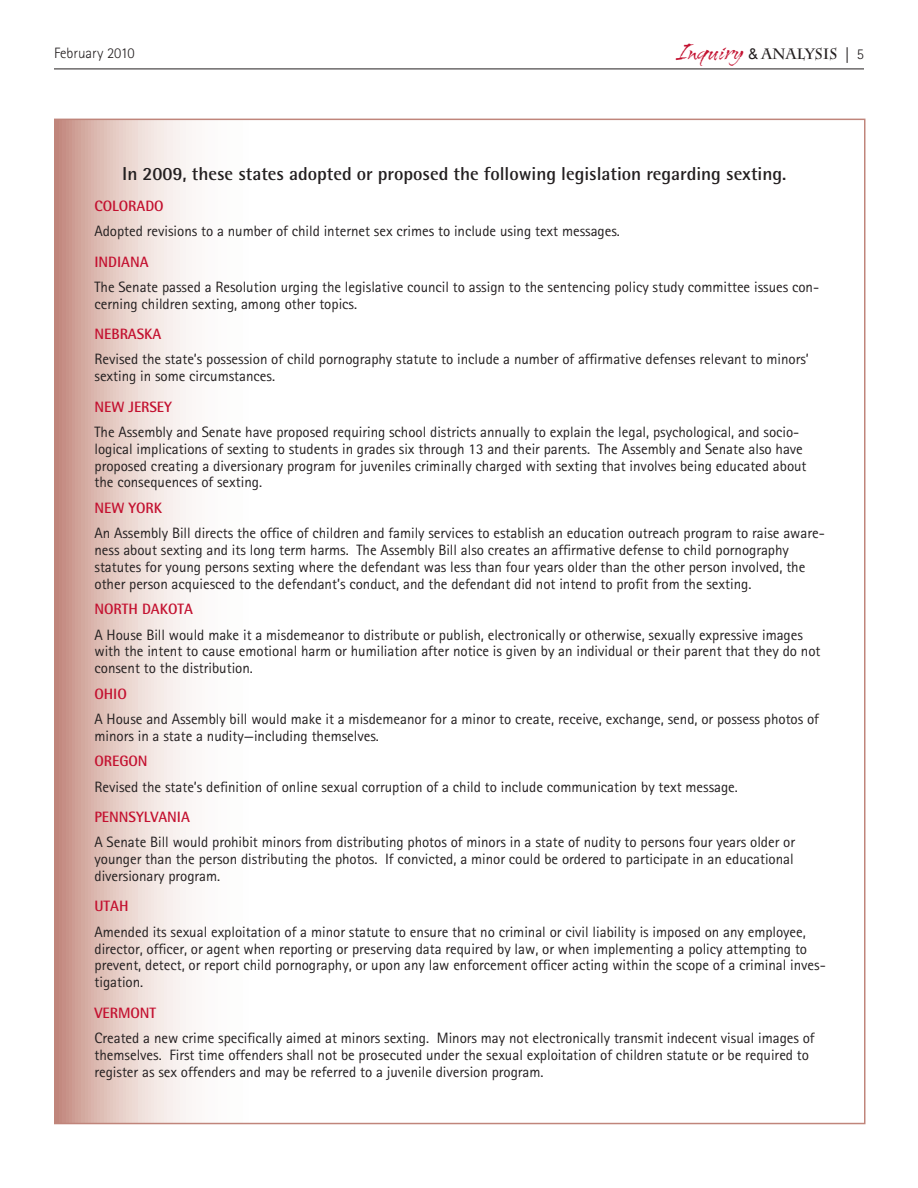
<style>
.page{position:relative;width:918px;height:1188px;background:#fff}
.page>*{position:absolute;margin:0;border:0;box-sizing:border-box;transform-origin:0 0}
.t1{font:700 18.75px "Rotis Semi Sans";letter-spacing:-.005em;color:#231f20}
.t2{font:15px/16.8px "Rotis Sans Serif";letter-spacing:-.005em;color:#231f20}
.t3{font:700 15px "Rotis Semi Sans";letter-spacing:-.005em;color:#c3102f}
.t4{font:700 15px "Charlemagne Std";color:#231f20}
.t5{font:300 15px "Rotis Sans Serif";color:#231f20}
.s1{font-family:"Arid ITC Std";font-weight:400;font-size:27px;color:#c3102f}
.s2{font-family:"Helvetica Neue";font-weight:400}
.s3{font-family:"Rotis Sans Serif";font-weight:300}
</style>
<div class="page">
<hr style="left:54px;top:69px;width:810px;height:1px;background:#231f20">
<svg style="left:57px;top:122px;width:132px;height:999px;background:#e4c9c3"></svg>
<p class="t5" style="left:54px;top:44px;width:82px">February 2010</p>
<p class="t4" style="left:676px;top:45px;width:189px"><span class="s1">Inquiry</span> <span class="s2">&amp;</span> ANALYSIS | <span class="s3">5</span></p>
<p class="t1" style="left:122px;top:163px;width:665px">IN 2009, THESE STATES ADOPTED OR PROPOSED THE FOLLOWING LEGISLATION REGARDING SEXTING.</p>
<p class="t3" style="left:94px;top:196px;width:69px">COLORADO</p>
<p class="t2" style="left:94px;top:223px;width:527px">Adopted revisions to a number of child internet sex crimes to include using text messages.</p>
<p class="t3" style="left:94px;top:252px;width:25px">INDIANA</p>
<p class="t2" style="left:94px;top:278px;width:726px">The Senate passed a Resolution urging the legislative council to assign to the sentencing policy study committee issues con&shy;cerning children sexting, among other topics.</p>
<p class="t3" style="left:94px;top:325px;width:67px">NEBRAS KA</p>
<p class="t2" style="left:94px;top:351px;width:716px">Revised the state’s possession of child pornography statute to include a number of affirmative defenses relevant to minors’ sexting in some circumstances.</p>
<p class="t3" style="left:94px;top:397px;width:78px">NEW JERSEY</p>
<p class="t2" style="left:94px;top:423px;width:714px">The Assembly and Senate have proposed requiring school districts annually to explain the legal, psychological, and socio&shy;logical implications of sexting to students in grades six through 13 and their parents. The Assembly and Senate also have proposed creating a diversionary program for juveniles criminally charged with sexting that involves being educated about the consequences of sexting.</p>
<p class="t3" style="left:94px;top:499px;width:69px">NEW YO RK</p>
<p class="t2" style="left:94px;top:525px;width:732px">An Assembly Bill directs the office of children and family services to establish an education outreach program to raise aware&shy;ness about sexting and its long term harms. The Assembly Bill also creates an affirmative defense to child pornography statutes for young persons sexting where the defendant was less than four years older than the other person involved, the other person acquiesced to the defendant’s conduct, and the defendant did not intend to profit from the sexting.</p>
<p class="t3" style="left:94px;top:600px;width:78px">NORTH DA KOTA</p>
<p class="t2" style="left:94px;top:626px;width:728px">A House Bill would make it a misdemeanor to distribute or publish, electronically or otherwise, sexually expressive images with the intent to cause emotional harm or humiliation after notice is given by an individual or their parent that they do not consent to the distribution.</p>
<p class="t3" style="left:94px;top:684px;width:21px">OHIO</p>
<p class="t2" style="left:94px;top:710px;width:726px">A House and Assembly bill would make it a misdemeanor for a minor to create, receive, exchange, send, or possess photos of minors in a state a nudity—including themselves.</p>
<p class="t3" style="left:94px;top:752px;width:40px">OREGON</p>
<p class="t2" style="left:94px;top:778px;width:645px">Revised the state’s definition of online sexual corruption of a child to include communication by text message.</p>
<p class="t3" style="left:94px;top:808px;width:19px">PENNS</p>
<p class="t3" style="left:136px;top:808px;width:26px">YLVANIA</p>
<p class="t2" style="left:94px;top:834px;width:702px;text-align:justify">A Senate Bill would prohibit minors from distributing photos of minors in a state of nudity to persons four years older or younger than the person distributing the photos. If convicted, a minor could be ordered to participate in an educational diversionary program.</p>
<p class="t3" style="left:94px;top:897px;width:36px">UTA H</p>
<p class="t2" style="left:94px;top:923px;width:733px">Amended its sexual exploitation of a minor statute to ensure that no criminal or civil liability is imposed on any employee, director, officer, or agent when reporting or preserving data required by law, or when implementing a policy attempting to prevent, detect, or report child pornography, or upon any law enforcement officer acting within the scope of a criminal inves&shy;tigation.</p>
<p class="t3" style="left:94px;top:1003px;width:40px">VERMONT</p>
<p class="t2" style="left:94px;top:1029px;width:722px">Created a new crime specifically aimed at minors sexting. Minors may not electronically transmit indecent visual images of themselves. First time offenders shall not be prosecuted under the sexual exploitation of children statute or be required to register as sex offenders and may be referred to a juvenile diversion program.</p>
</div>
